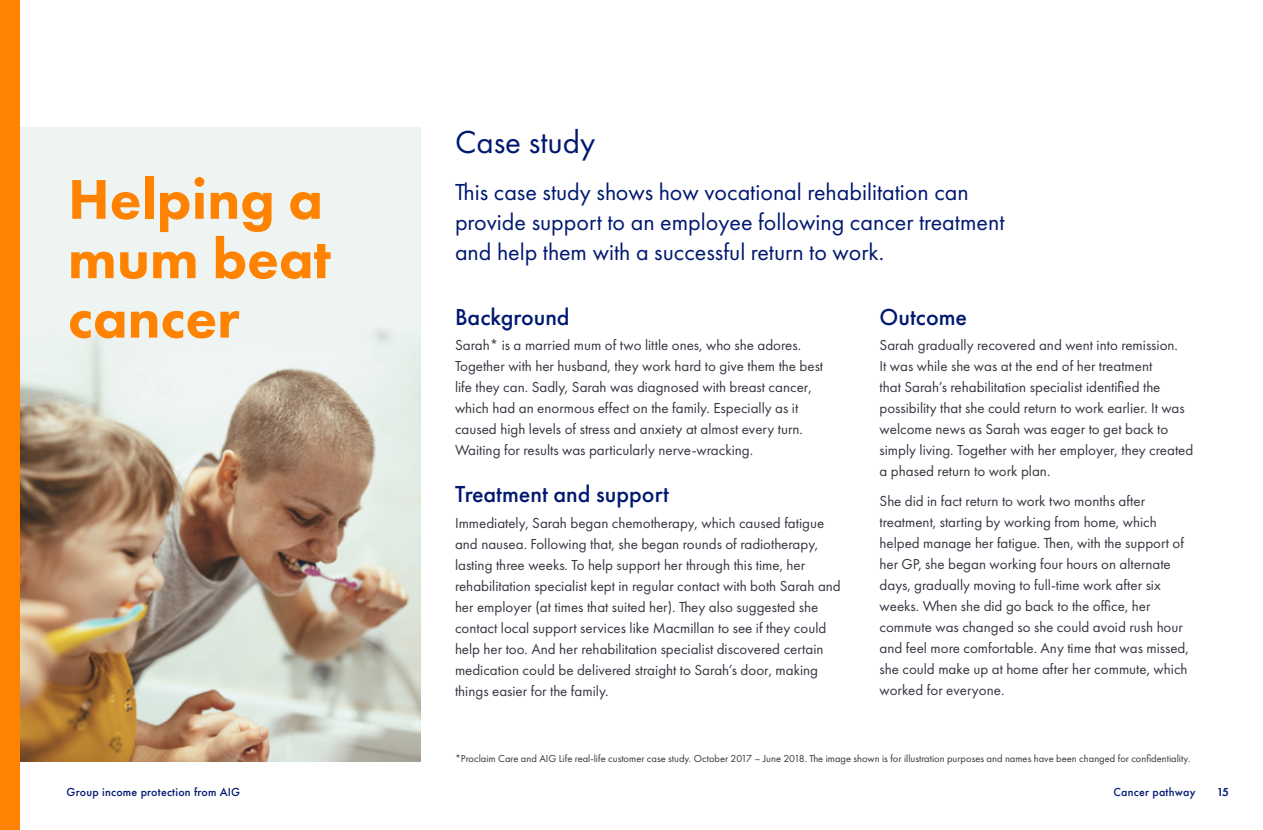
<style>
.page{position:relative;width:1263px;height:830px;background:#fff}
.page>*{position:absolute;margin:0;border:0;box-sizing:border-box;transform-origin:0 0}
.t1{font:800 57.9px/59.4px "Futura PT";color:#ff8200}
.t2{font:33px "Futura PT";color:#001871}
.t3{font:24px/30px "Futura PT";color:#001871}
.t4{font:500 24px "Futura PT";color:#001871}
.t5{font:15px/21px "Futura PT";color:#343741}
.t6{font:500 12px "Futura PT";letter-spacing:.02em;color:#001871}
.t7{font:10.5px "Futura PT";color:#343741}
</style>
<div class="page">
<div style="left:0;top:128px;width:421px;height:633px;background:#eef4f2"></div>
<img style="left:20px;top:328px;width:401px;height:433px">
<div style="left:0;top:0;width:20px;height:829px;background:#ff8200"></div>
<h1 class="t1" style="left:68px;top:169px;width:264px">Helping a mum beat cancer</h1>
<h2 class="t2" style="left:455px;top:122px;width:142px">Case study</h2>
<h3 class="t3" style="left:455px;top:177px;width:551px">This case study shows how vocational rehabilitation can provide support to an employee following cancer treatment and help them with a successful return to work.</h3>
<h3 class="t4" style="left:455px;top:302px;width:116px">Background</h3>
<p class="t5" style="left:455px;top:334px;width:370px">Sarah* is a married mum of two little ones, who she adores.<br>Together with her husband, they work hard to give them the best life they can. Sadly, Sarah was diagnosed with breast cancer, which had an enormous effect on the family. Especially as it caused high levels of stress and anxiety at almost every turn.<br>Waiting for results was particularly nerve-wracking.</p>
<h3 class="t4" style="left:455px;top:479px;width:215px">Treatment and support</h3>
<p class="t5" style="left:455px;top:511px;width:387px">Immediately, Sarah began chemotherapy, which caused fatigue and nausea. Following that, she began rounds of radiotherapy, lasting three weeks. To help support her through this time, her rehabilitation specialist kept in regular contact with both Sarah and her employer (at times that suited her). They also suggested she contact local support services like Macmillan to see if they could help her too. And her rehabilitation specialist discovered certain medication could be delivered straight to Sarah’s door, making things easier for the family.</p>
<h3 class="t4" style="left:879px;top:302px;width:89px">Outcome</h3>
<p class="t5" style="left:879px;top:334px;width:315px">Sarah gradually recovered and went into remission.<br>It was while she was at the end of her treatment<br>that Sarah’s rehabilitation specialist identified the possibility that she could return to work earlier. It was welcome news as Sarah was eager to get back to simply living. Together with her employer, they created a phased return to work plan.</p>
<p class="t5" style="left:879px;top:490px;width:311px">She did in fact return to work two months after treatment, starting by working from home, which helped manage her fatigue. Then, with the support of her GP, she began working four hours on alternate days, gradually moving to full-time work after six weeks. When she did go back to the office, her commute was changed so she could avoid rush hour and feel more comfortable. Any time that was missed, she could make up at home after her commute, which worked for everyone.</p>
<p class="t7" style="left:455px;top:751px;width:737px">*Proclaim Care and AIG Life real-life customer case study. October 2017 – June 2018. The image shown is for illustration purposes and names have been changed for confidentiality.</p>
<p class="t6" style="left:67px;top:784px;width:175px">Group income protection from AIG</p>
<p class="t6" style="left:1113px;top:784px;width:83px">Cancer pathway</p>
<p class="t6" style="left:1217px;top:784px;width:14px">15</p>
</div>
